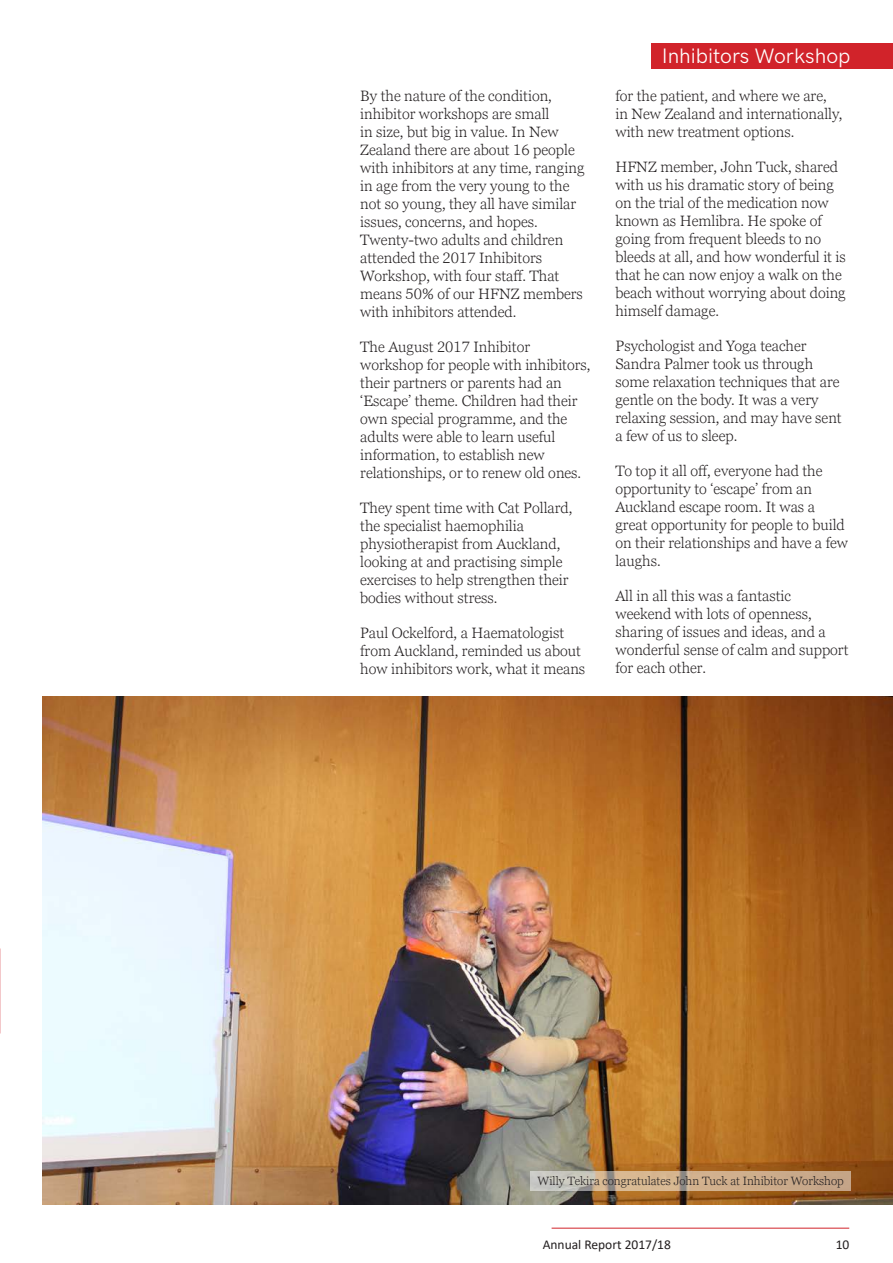
<style>
.page{position:relative;width:893px;height:1263px;background:#fff}
.page>*{position:absolute;margin:0;border:0;box-sizing:border-box;transform-origin:0 0}
.t1{font:21px "HK Grotesk";color:#fff}
.t2{font:300 15px/18px "Georgia Pro";color:#231f20}
.t3{font:13.5px "Calibri";color:#231f20}
.t4{font:300 12px "Georgia Pro";color:#231f20}
</style>
<div class="page">
<hr style="left:552px;top:1228px;width:297px;height:1px;background:#d1232a">
<div style="left:652px;top:43px;width:241px;height:26px;background:#d1232a"></div>
<img style="left:43px;top:696px;width:850px;height:509px">
<svg style="left:530px;top:1171px;width:321px;height:20px"></svg>
<p class="t2" style="left:360px;top:88px;width:226px">By the nature of the condition, inhibitor workshops are small<br>in size, but big in value. In New<br>Zealand there are about 16 people with inhibitors at any time, ranging in age from the very young to the not so young, they all have similar issues, concerns, and hopes.<br>Twenty-two adults and children attended the 2017 Inhibitors<br>Workshop, with four staff. That means 50% of our HFNZ members with inhibitors attended.</p>
<p class="t2" style="left:360px;top:339px;width:232px">The August 2017 Inhibitor workshop for people with inhibitors, their partners or parents had an ‘Escape’ theme. Children had their own special programme, and the adults were able to learn useful information, to establish new relationships, or to renew old ones.</p>
<p class="t2" style="left:360px;top:500px;width:214px">They spent time with Cat Pollard, the specialist haemophilia physiotherapist from Auckland, looking at and practising simple exercises to help strengthen their bodies without stress.</p>
<p class="t2" style="left:360px;top:625px;width:227px">Paul Ockelford, a Haematologist from Auckland, reminded us about how inhibitors work, what it means</p>
<p class="t1" style="left:662px;top:40px;width:190px">Inhibitors Workshop</p>
<p class="t2" style="left:615px;top:88px;width:228px">for the patient, and where we are, in New Zealand and internationally, with new treatment options.</p>
<p class="t2" style="left:615px;top:159px;width:232px">HFNZ member, John Tuck, shared with us his dramatic story of being on the trial of the medication now known as Hemlibra. He spoke of going from frequent bleeds to no bleeds at all, and how wonderful it is that he can now enjoy a walk on the beach without worrying about doing himself damage.</p>
<p class="t2" style="left:615px;top:338px;width:228px">Psychologist and Yoga teacher<br>Sandra Palmer took us through some relaxation techniques that are gentle on the body. It was a very relaxing session, and may have sent a few of us to sleep.</p>
<p class="t2" style="left:615px;top:463px;width:234px">To top it all off, everyone had the opportunity to ‘escape’ from an<br>Auckland escape room. It was a great opportunity for people to build on their relationships and have a few laughs.</p>
<p class="t2" style="left:615px;top:588px;width:235px">All in all this was a fantastic weekend with lots of openness, sharing of issues and ideas, and a wonderful sense of calm and support for each other.</p>
<p class="t4" style="left:537px;top:1174px;width:308px">Willy Tekira congratulates John Tuck at Inhibitor Workshop</p>
<p class="t3" style="left:543px;top:1235px;width:130px">Annual Report 2017/18</p>
<p class="t3" style="left:836px;top:1235px;width:15px">10</p>
</div>
